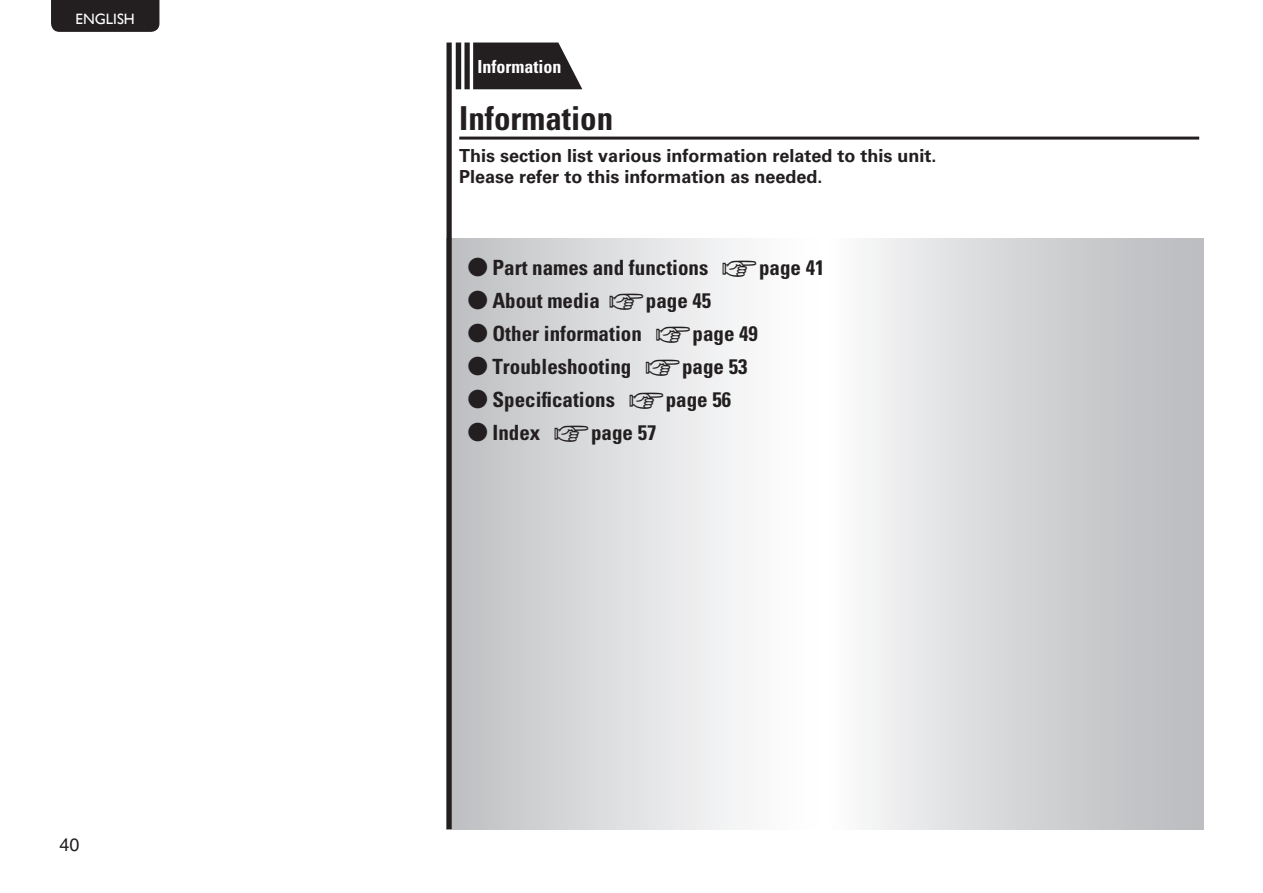
<style>
.page{position:relative;width:1263px;height:893px;background:#fff}
.page>*{position:absolute;margin:0;border:0;box-sizing:border-box;transform-origin:0 0}
.t1{font:700 condensed 33px "Univers LT Std";color:#231f20}
.t2{font:700 condensed 21px/33px "Univers LT Std";color:#231f20}
.t3{font:700 18px/21px "Univers LT Std";color:#231f20}
.t4{font:700 condensed 18px "Univers LT Std";color:#fff}
.t5{font:18px "Helvetica LT Std";color:#231f20}
.t6{font:15px "Gill Sans";color:#fff}
.s1{font-family:"Marks For Denon";font-weight:400;font-stretch:normal}
</style>
<div class="page">
<svg style="left:582px;top:238px;width:621px;height:591px"></svg>
<svg style="left:446px;top:43px;width:136px;height:786px;fill:#cdced0"></svg>
<div style="left:51px;top:0;width:108px;height:32px;background:#231f20"></div>
<hr style="left:459px;top:137px;width:740px;height:3px;background:#231f20">
<p class="t6" style="left:76px;top:10px;width:61px">ENGLISH</p>
<p class="t5" style="left:60px;top:834px;width:22px">40</p>
<p class="t4" style="left:477px;top:56px;width:86px">Information</p>
<h1 class="t1" style="left:459px;top:98px;width:156px">Information</h1>
<p class="t3" style="left:459px;top:145px;width:479px">This section list various information related to this unit.<br>Please refer to this information as needed.</p>
<p class="t2" style="left:468px;top:251px;width:358px"><span class="s1">F</span> Part names and functions <span class="s1">V</span>page 41<br><span class="s1">F</span> About media <span class="s1">V</span>page 45<br><span class="s1">F</span> Other information <span class="s1">V</span>page 49<br><span class="s1">F</span> Troubleshooting <span class="s1">V</span>page 53<br><span class="s1">F</span> Specifications <span class="s1">V</span>page 56<br><span class="s1">F</span> Index <span class="s1">V</span>page 57</p>
</div>
